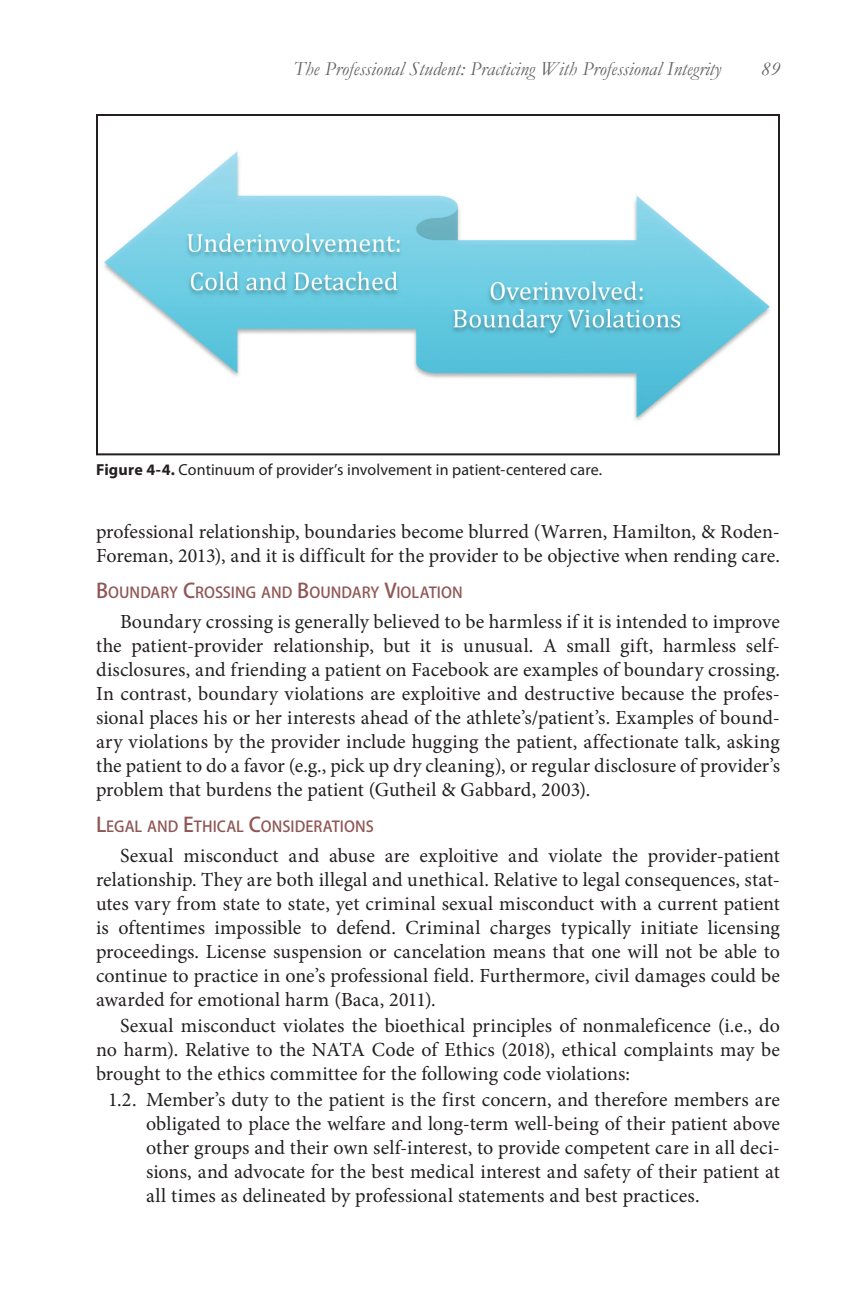
<style>
.page{position:relative;width:864px;height:1296px;background:#fff}
.page>*{position:absolute;margin:0;border:0;box-sizing:border-box;transform-origin:0 0}
.t1{font:20px/24px "Minion Pro";color:#231f20;text-align:justify}
.t2{font:italic 20px "Garamond";color:#636366}
.t3{font:16px "Myriad Pro";letter-spacing:.01em;color:#231f20}
.t4{font:15px "Koz Go Pro Medium 90 msp RKSJ H";letter-spacing:.005em;color:#8f5755}
.s1{font-weight:700}
.s2{font-size:20px}
</style>
<div class="page">
<svg style="left:96px;top:114px;width:684px;height:342px"></svg>
<p class="t2" style="left:293px;top:57px;width:429px">The Professional Student: Practicing With Professional Integrity</p>
<p class="t2" style="left:761px;top:57px;width:20px">89</p>
<p class="t3" style="left:96px;top:463px;width:508px"><span class="s1">Figure 4-4.</span> Continuum of provider’s involvement in patient- centered care.</p>
<p class="t1" style="left:96px;top:521px;width:686px">professional relationship, bound aries become blurred (Warren, Hamilton, &amp; Roden-<br>Foreman, 2013), and it is difficult for the provider to be objective when rending care.</p>
<p class="t4" style="left:96px;top:586px;width:368px"><span class="s2">B</span>OUNDARY <span class="s2">C</span>ROSSING AND <span class="s2">B</span>OUNDARY <span class="s2">V</span>IOLATION</p>
<p class="t1" style="left:96px;top:611px;width:686px;text-indent:24px">Boundary crossing is generally believed to be harmless if it is intended to improve the patient- provider relationship, but it is unusual. A small gift, harmless self&shy;disclosures, and friending a patient on Facebook are examples of boundary crossing.<br>In contrast, boundary violations are exploitive and destructive because the profes&shy;sional places his or her interests ahead of the athlete’s/patient’s. Examples of bound&shy;ary violations by the provider include hugging the patient, affectionate talk, asking the patient to do a favor (e.g., pick up dry cleaning), or regular disclosure of provider’s prob lem that burdens the patient (Gutheil &amp; Gabbard, 2003).</p>
<p class="t4" style="left:96px;top:820px;width:279px"><span class="s2">L</span>EGAL AND <span class="s2">E</span>THICAL <span class="s2">C</span>ONSIDERATIONS</p>
<p class="t1" style="left:96px;top:845px;width:686px;text-indent:24px">Sexual misconduct and abuse are exploitive and violate the provider- patient relationship. They are both illegal and unethical. Relative to legal consequences, stat&shy;utes vary from state to state, yet criminal sexual misconduct with a current patient is oftentimes impossible to defend. Criminal charges typically initiate licensing proceedings. License suspension or cancelation means that one will not be able to continue to practice in one’s professional field. Furthermore, civil damages could be awarded for emotional harm (Baca, 2011).</p>
<p class="t1" style="left:96px;top:1015px;width:686px;text-indent:24px">Sexual misconduct violates the bioethical princi ples of nonmaleficence (i.e., do no harm). Relative to the NATA Code of Ethics (2018), ethical complaints may be brought to the ethics committee for the following code violations:</p>
<p class="t1" style="left:146px;top:1089px;width:636px;text-indent:-38px">1.2. Member’s duty to the patient is the first concern, and therefore members are obligated to place the welfare and long- term well- being of their patient above other groups and their own self- interest, to provide competent care in all deci&shy;sions, and advocate for the best medical interest and safety of their patient at all times as delineated by professional statements and best practices.</p>
</div>
